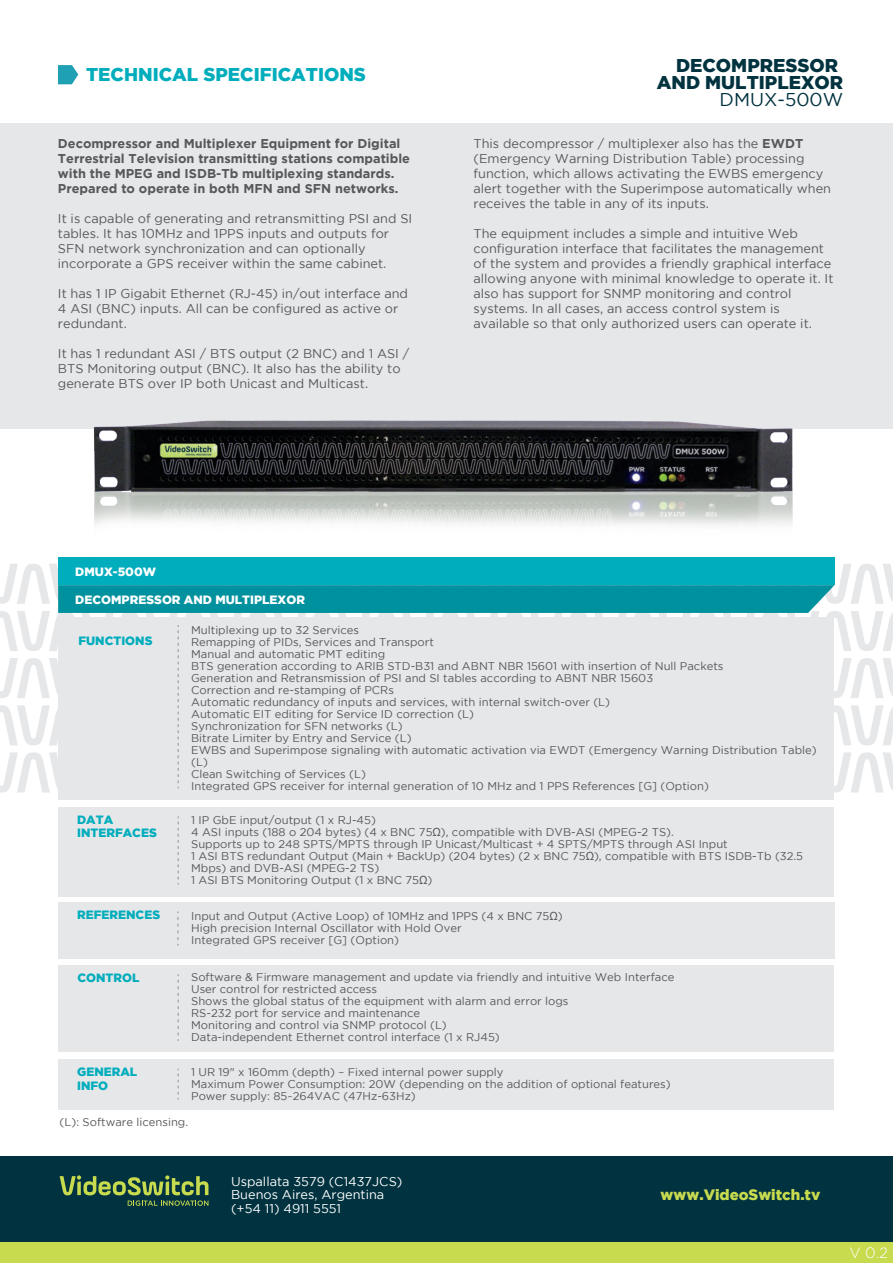
<style>
.page{position:relative;width:893px;height:1263px;background:#fff}
.page>*{position:absolute;margin:0;border:0;box-sizing:border-box;transform-origin:0 0}
.t1{font:900 18.45px/17.2px "Gotham";color:#00323f;text-align:right}
.t2{font:900 18.45px "Gotham";color:#00adbc}
.t3{font:18.45px "Gotham";color:#00323f}
.t4{font:900 15px "Gotham";color:#c8db4f}
.t5{font:300 15px "Gotham";color:#fff}
.t6{font:12.75px/15px "Gotham";color:#57585a}
.t7{font:700 12.75px/15px "Gotham";color:#57585a}
.t8{font:12.75px/13.5px "Gotham";color:#fff}
.t9{font:900 12px/13.5px "Gotham";color:#00adbc}
.t10{font:900 12px "Gotham";color:#fff}
.t11{font:11.25px/12px "Gotham";color:#57585a}
.s1{font-weight:700}
.s2{font-family:"Arial"}
</style>
<div class="page">
<svg style="left:58px;top:65px;width:20px;height:19px"></svg>
<div style="left:0;top:123px;width:893px;height:306px;background:#e6e7e9"></div>
<div style="left:0;top:1242px;width:893px;height:21px;background:#c8db4f"></div>
<div style="left:0;top:1156px;width:893px;height:86px;background:#00323f"></div>
<svg style="left:60px;top:1175px;width:148px;height:31px"></svg>
<div style="left:58px;top:617px;width:776px;height:182px;background:#e6e7e9"></div>
<svg style="left:1px;top:564px;width:891px;height:228px"></svg>
<div style="left:58px;top:807px;width:776px;height:89px;background:#e6e7e9"></div>
<div style="left:58px;top:1059px;width:776px;height:50px;background:#e6e7e9"></div>
<svg style="left:178px;top:1069px;width:1px;height:30px"></svg>
<div style="left:58px;top:902px;width:776px;height:57px;background:#e6e7e9"></div>
<div style="left:58px;top:965px;width:776px;height:87px;background:#e6e7e9"></div>
<svg style="left:178px;top:975px;width:1px;height:65px"></svg>
<svg style="left:178px;top:817px;width:1px;height:67px"></svg>
<svg style="left:177px;top:912px;width:1px;height:33px"></svg>
<img style="left:83px;top:420px;width:718px;height:223px">
<h1 class="t2" style="left:86px;top:64px;width:281px">TECHNICAL SPECIFICATIONS</h1>
<p class="t7" style="left:58px;top:135px;width:354px">Decompressor and Multiplexer Equipment for Digital Terrestrial Television transmitting stations compatible with the MPEG and ISDB-Tb multiplexing standards.<br>Prepared to operate in both MFN and SFN networks.</p>
<p class="t6" style="left:58px;top:211px;width:356px">It is capable of generating and retransmitting PSI and SI tables. It has 10MHz and 1PPS inputs and outputs for SFN network synchronization and can optionally incorporate a GPS receiver within the same cabinet.</p>
<p class="t6" style="left:58px;top:286px;width:352px">It has 1 IP Gigabit Ethernet (RJ-45) in/out interface and<br>4 ASI (BNC) inputs. All can be configured as active or redundant.</p>
<p class="t6" style="left:58px;top:345px;width:353px">It has 1 redundant ASI / BTS output (2 BNC) and 1 ASI /<br>BTS Monitoring output (BNC). It also has the ability to generate BTS over IP both Unicast and Multicast.</p>
<h1 class="t1" style="left:657px;top:56px;width:188px">DECOMPRESSOR<br>AND MULTIPLEXOR</h1>
<h1 class="t3" style="left:720px;top:90px;width:125px">DMUX-500W</h1>
<p class="t6" style="left:473px;top:135px;width:359px">This decompressor / multiplexer also has the <span class="s1">EWDT </span>(Emergency Warning Distribution Table) processing function, which allows activating the EWBS emergency alert together with the Superimpose automatically when receives the table in any of its inputs.</p>
<p class="t6" style="left:473px;top:225px;width:361px">The equipment includes a simple and intuitive Web configuration interface that facilitates the management of the system and provides a friendly graphical interface allowing anyone with minimal knowledge to operate it. It also has support for SNMP monitoring and control systems. In all cases, an access control system is available so that only authorized users can operate it.</p>
<p class="t10" style="left:75px;top:564px;width:82px">DMUX-500W</p>
<p class="t10" style="left:75px;top:593px;width:231px">DECOMPRESSOR AND MULTIPLEXOR</p>
<p class="t9" style="left:78px;top:633px;width:76px">FUNCTIONS</p>
<p class="t11" style="left:191px;top:623px;width:627px">Multiplexing up to 32 Services<br>Remapping of PIDs, Services and Transport<br>Manual and automatic PMT editing<br>BTS generation according to ARIB STD-B31 and ABNT NBR 15601 with insertion of Null Packets<br>Generation and Retransmission of PSI and SI tables according to ABNT NBR 15603<br>Correction and re-stamping of PCRs<br>Automatic redundancy of inputs and services, with internal switch-over (L)<br>Automatic EIT editing for Service ID correction (L)<br>Synchronization for SFN networks (L)<br>Bitrate Limiter by Entry and Service (L)<br>EWBS and Superimpose signaling with automatic activation via EWDT (Emergency Warning Distribution Table) (L)<br>Clean Switching of Services (L)<br>Integrated GPS receiver for internal generation of 10 MHz and 1 PPS References [G] (Option)</p>
<p class="t9" style="left:77px;top:812px;width:81px">DATA<br>INTERFACES</p>
<p class="t11" style="left:191px;top:814px;width:613px">1 IP GbE input/output (1 x RJ-45)<br>4 ASI inputs (188 o 204 bytes) (4 x BNC 75<span class="s2">Ω</span>), compatible with DVB-ASI (MPEG-2 TS).<br>Supports up to 248 SPTS/MPTS through IP Unicast/Multicast + 4 SPTS/MPTS through ASI Input<br>1 ASI BTS redundant Output (Main + BackUp) (204 bytes) (2 x BNC 75<span class="s2">Ω</span>), compatible with BTS ISDB-Tb (32.5<br>Mbps) and DVB-ASI (MPEG-2 TS)<br>1 ASI BTS Monitoring Output (1 x BNC 75<span class="s2">Ω</span>)</p>
<p class="t9" style="left:77px;top:907px;width:85px">REFERENCES</p>
<p class="t11" style="left:191px;top:910px;width:373px">Input and Output (Active Loop) of 10MHz and 1PPS (4 x BNC 75<span class="s2">Ω</span>)<br>High precision Internal Oscillator with Hold Over<br>Integrated GPS receiver [G] (Option)</p>
<p class="t9" style="left:77px;top:971px;width:64px">CONTROL</p>
<p class="t11" style="left:191px;top:971px;width:485px">Software &amp; Firmware management and update via friendly and intuitive Web Interface User control for restricted access<br>Shows the global status of the equipment with alarm and error logs<br>RS-232 port for service and maintenance<br>Monitoring and control via SNMP protocol (L)<br>Data-independent Ethernet control interface (1 x RJ45)</p>
<p class="t9" style="left:77px;top:1065px;width:62px">GENERAL<br>INFO</p>
<p class="t11" style="left:191px;top:1066px;width:481px">1 UR 19" x 160mm (depth) – Fixed internal power supply<br>Maximum Power Consumption: 20W (depending on the addition of optional features)<br>Power supply: 85~264VAC (47Hz-63Hz)</p>
<p class="t11" style="left:60px;top:1116px;width:130px">(L): Software licensing.</p>
<p class="t8" style="left:231px;top:1174px;width:173px">Uspallata 3579 (C1437JCS)<br>Buenos Aires, Argentina (+54 11) 4911 5551</p>
<h2 class="t4" style="left:661px;top:1186px;width:161px">www.VideoSwitch.tv</h2>
<h2 class="t5" style="left:849px;top:1244px;width:40px">V 0.2</h2>
</div>
